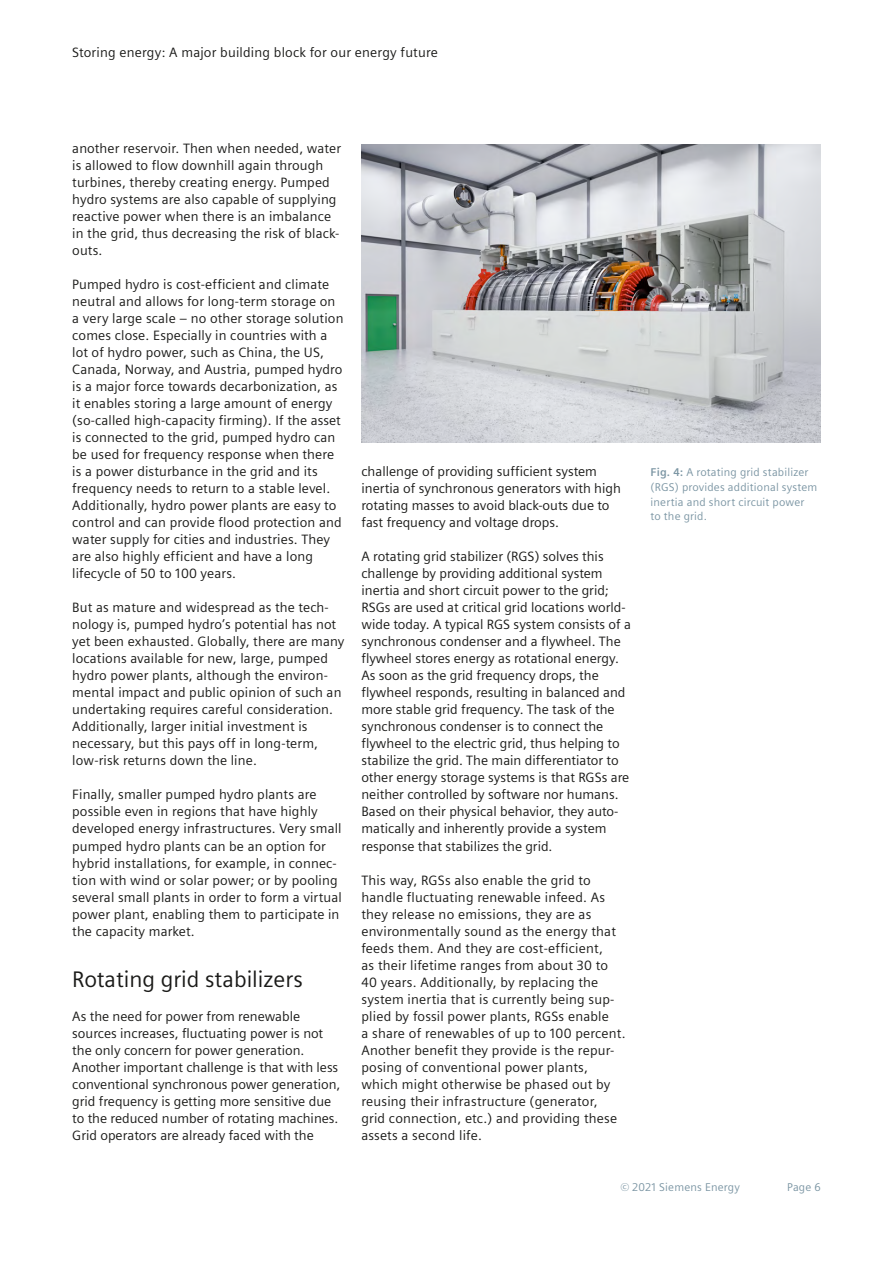
<style>
.page{position:relative;width:893px;height:1263px;background:#fff}
.page>*{position:absolute;margin:0;border:0;box-sizing:border-box;transform-origin:0 0}
._03__Subhead_15pt_12{font:22.5px "Siemens Sans";color:#1a1a18}
._04__Copy_9pt_4mm{font:13.5px/17px "Siemens Sans";letter-spacing:.01em;color:#1a1a18}
._05__Caption_7_5pt_1{font:11.25px/14.7px "Siemens Sans";letter-spacing:.015em;color:#7c96a4}
.s1{font-weight:700}
</style>
<div class="page">
<img style="left:361px;top:145px;width:460px;height:297px">
<p class="_04__Copy_9pt_4mm" style="left:72px;top:44px;width:367px">Storing energy: A major building block for our energy future</p>
<p class="_04__Copy_9pt_4mm" style="left:72px;top:140px;width:270px">another reservoir. Then when needed, water is allowed to flow downhill again through turbines, thereby creating energy. Pumped hydro systems are also capable of supplying reactive power when there is an imbalance in the grid, thus decreasing the risk of black&shy;outs.</p>
<p class="_04__Copy_9pt_4mm" style="left:72px;top:276px;width:273px">Pumped hydro is cost-efficient and climate neutral and allows for long-term storage on a very large scale – no other storage solution comes close. Especially in countries with a lot of hydro power, such as China, the US, Canada, Norway, and Austria, pumped hydro is a major force towards decarbonization, as it enables storing a large amount of energy (so-called high-capacity firming). If the asset is connected to the grid, pumped hydro can be used for frequency response when there is a power disturbance in the grid and its frequency needs to return to a stable level.<br>Additionally, hydro power plants are easy to control and can provide flood protection and water supply for cities and industries. They are also highly efficient and have a long lifecycle of 50 to 100 years.</p>
<p class="_04__Copy_9pt_4mm" style="left:72px;top:599px;width:274px">But as mature and widespread as the tech&shy;nology is, pumped hydro’s potential has not yet been exhausted. Globally, there are many locations available for new, large, pumped hydro power plants, although the environ&shy;mental impact and public opinion of such an undertaking requires careful consideration.<br>Additionally, larger initial investment is necessary, but this pays off in long-term, low-risk returns down the line.</p>
<p class="_04__Copy_9pt_4mm" style="left:72px;top:786px;width:271px">Finally, smaller pumped hydro plants are possible even in regions that have highly developed energy infrastructures. Very small pumped hydro plants can be an option for hybrid installations, for example, in connec&shy;tion with wind or solar power; or by pooling several small plants in order to form a virtual power plant, enabling them to participate in the capacity market.</p>
<p class="_03__Subhead_15pt_12" style="left:72px;top:966px;width:232px">Rotating grid stabilizers</p>
<p class="_04__Copy_9pt_4mm" style="left:72px;top:1007px;width:270px">As the need for power from renewable sources increases, fluctuating power is not the only concern for power generation.<br>Another important challenge is that with less conventional synchronous power generation, grid frequency is getting more sensitive due to the reduced number of rotating machines.<br>Grid operators are already faced with the</p>
<p class="_04__Copy_9pt_4mm" style="left:361px;top:463px;width:261px">challenge of providing sufficient system inertia of synchronous generators with high rotating masses to avoid black-outs due to fast frequency and voltage drops.</p>
<p class="_04__Copy_9pt_4mm" style="left:361px;top:548px;width:271px">A rotating grid stabilizer (RGS) solves this challenge by providing additional system inertia and short circuit power to the grid; RSGs are used at critical grid locations world&shy;wide today. A typical RGS system consists of a synchronous condenser and a flywheel. The flywheel stores energy as rotational energy.<br>As soon as the grid frequency drops, the flywheel responds, resulting in balanced and more stable grid frequency. The task of the synchronous condenser is to connect the flywheel to the electric grid, thus helping to stabilize the grid. The main differentiator to other energy storage systems is that RGSs are neither controlled by software nor humans.<br>Based on their physical behavior, they auto&shy;matically and inherently provide a system response that stabilizes the grid.</p>
<p class="_04__Copy_9pt_4mm" style="left:361px;top:871px;width:266px">This way, RGSs also enable the grid to handle fluctuating renewable infeed. As they release no emissions, they are as environmentally sound as the energy that feeds them. And they are cost-efficient,<br>as their lifetime ranges from about 30 to 40 years. Additionally, by replacing the system inertia that is currently being sup&shy;plied by fossil power plants, RGSs enable<br>a share of renewables of up to 100 percent.<br>Another benefit they provide is the repur&shy;posing of conventional power plants, which might otherwise be phased out by reusing their infrastructure (generator,<br>grid connection, etc.) and providing these assets a second life.</p>
<p class="_05__Caption_7_5pt_1" style="left:651px;top:465px;width:168px"><span class="s1">Fig. 4:</span> A rotating grid stabilizer (RGS) provides additional system inertia and short circuit power to the grid.</p>
<p class="_05__Caption_7_5pt_1" style="left:620px;top:1179px;width:121px">© 2021 Siemens Energy</p>
<p class="_05__Caption_7_5pt_1" style="left:787px;top:1179px;width:35px">Page 6</p>
</div>
